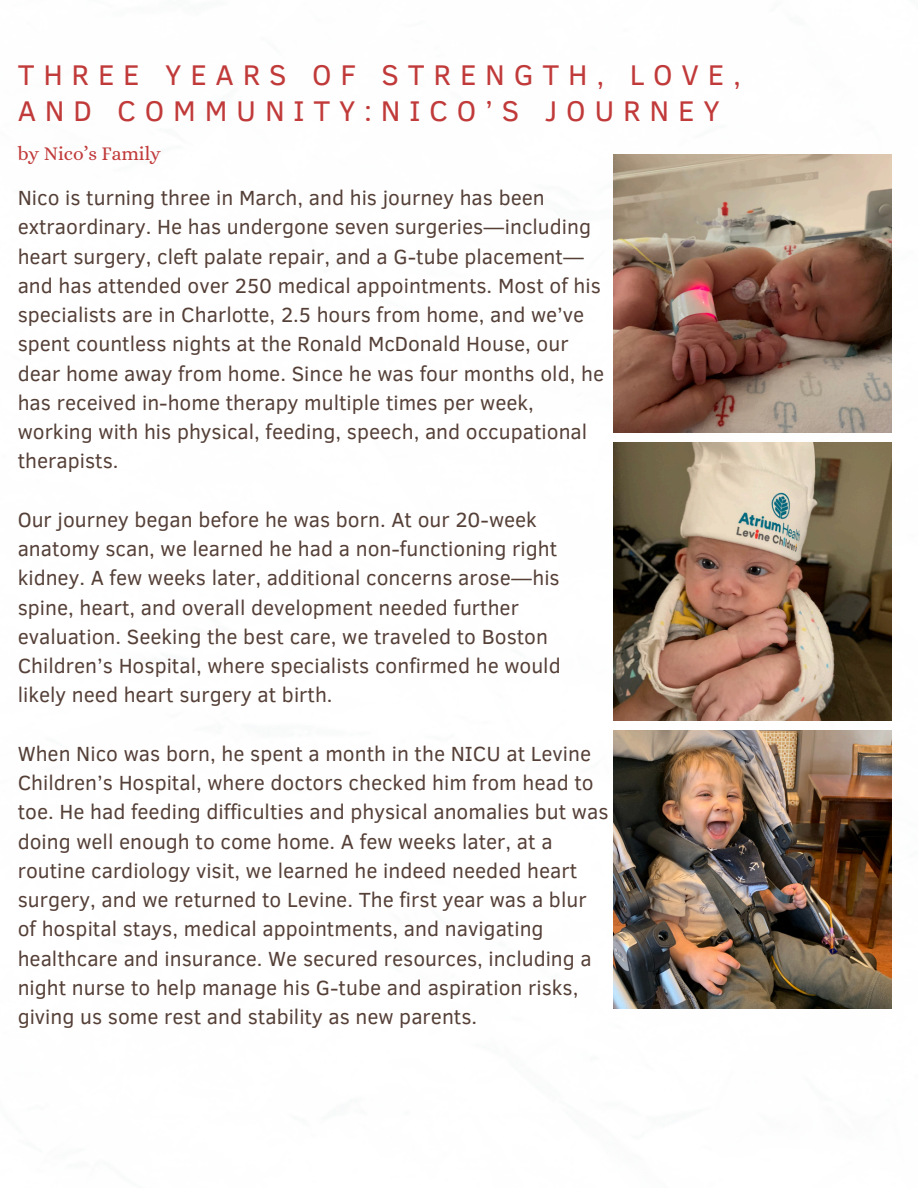
<style>
.page{position:relative;width:918px;height:1188px;background:#fff}
.page>*{position:absolute;margin:0;border:0;box-sizing:border-box;transform-origin:0 0}
.t1{font:29.25px/36px "Clear Sans";letter-spacing:.3em;color:#c13a3a}
.t2{font:21px/29.2px "Clear Sans";color:#554038}
.t3{font:19.5px "Alice";color:#c13a3a}
</style>
<div class="page">
<img style="left:614px;top:155px;width:278px;height:278px">
<img style="left:614px;top:443px;width:278px;height:278px">
<img style="left:614px;top:731px;width:278px;height:278px">
<h1 class="t1" style="left:18px;top:56px;width:725px">THREE YEARS OF STRENGTH, LOVE,<br>AND COMMUNITY:NICO’S JOURNEY</h1>
<p class="t3" style="left:18px;top:143px;width:145px">by Nico’s Family</p>
<p class="t2" style="left:18px;top:182px;width:588px">Nico is turning three in March, and his journey has been extraordinary. He has undergone seven surgeries—including heart surgery, cleft palate repair, and a G-tube placement— and has attended over 250 medical appointments. Most of his specialists are in Charlotte, 2.5 hours from home, and we’ve spent countless nights at the Ronald McDonald House, our dear home away from home. Since he was four months old, he has received in-home therapy multiple times per week, working with his physical, feeding, speech, and occupational therapists.</p>
<p class="t2" style="left:18px;top:504px;width:545px">Our journey began before he was born. At our 20-week anatomy scan, we learned he had a non-functioning right kidney. A few weeks later, additional concerns arose—his spine, heart, and overall development needed further evaluation. Seeking the best care, we traveled to Boston Children’s Hospital, where specialists confirmed he would likely need heart surgery at birth.</p>
<p class="t2" style="left:18px;top:738px;width:592px">When Nico was born, he spent a month in the NICU at Levine Children’s Hospital, where doctors checked him from head to toe. He had feeding difficulties and physical anomalies but was doing well enough to come home. A few weeks later, at a routine cardiology visit, we learned he indeed needed heart surgery, and we returned to Levine. The first year was a blur</p>
<p class="t2" style="left:18px;top:913px;width:576px">of hospital stays, medical appointments, and navigating healthcare and insurance. We secured resources, including a night nurse to help manage his G-tube and aspiration risks, giving us some rest and stability as new parents.</p>
</div>
